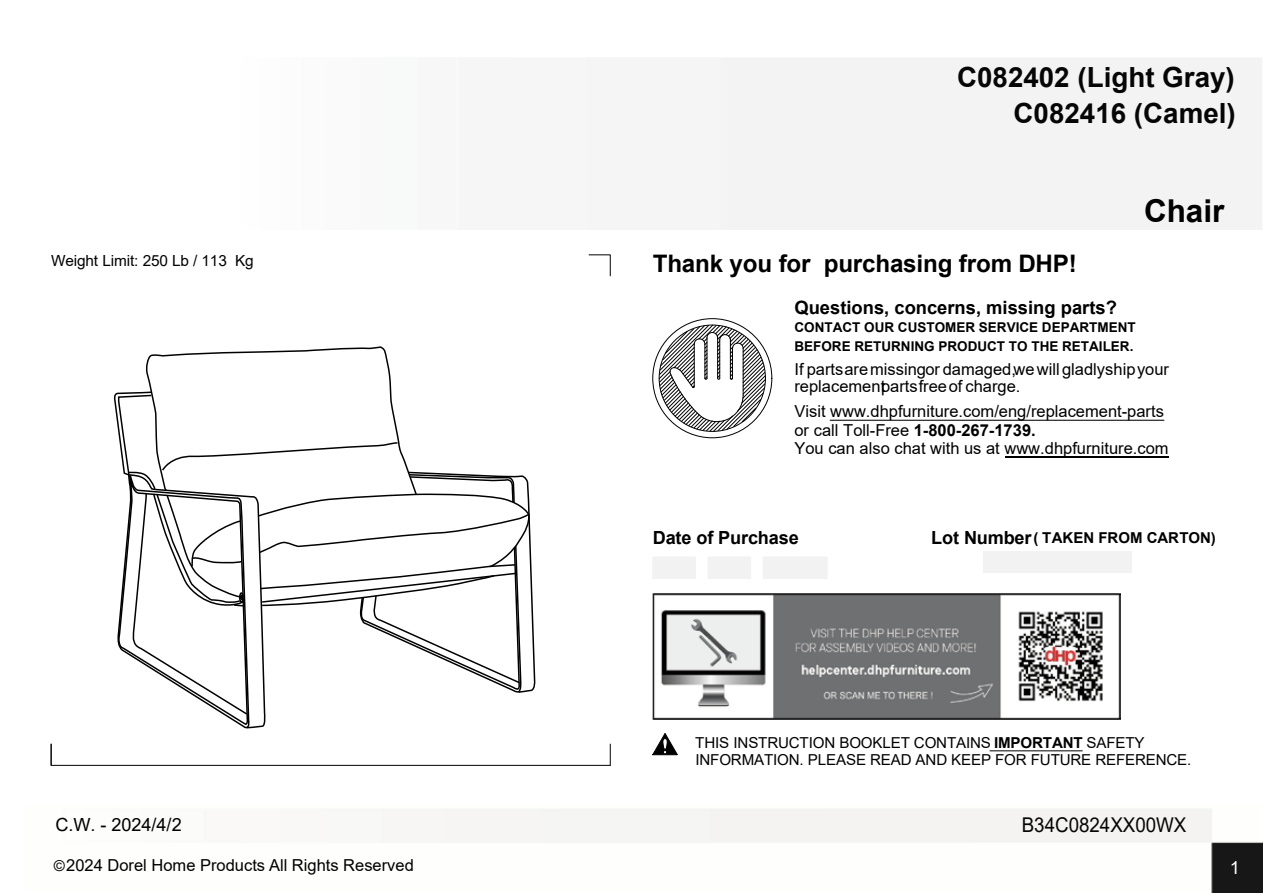
<style>
.page{position:relative;width:1263px;height:893px;background:#fff}
.page>*{position:absolute;margin:0;border:0;box-sizing:border-box;transform-origin:0 0}
.t1{font:700 31.5px "Arial";color:#000}
.t2{font:700 27.75px/35.7px "Arial";color:#060606;text-align:right}
.t3{font:700 24.15px "Arial";letter-spacing:-.015em;color:#000}
.t4{font:20.4px "Arial";color:#060606;scale:.92 1}
.t5{font:700 18.3px "Arial";color:#000}
.t6{font:700 18.15px "Arial";letter-spacing:-.015em;color:#000}
.t7{font:18.15px "Arial";color:#000}
.t8{font:18.15px "Arial";color:#fff}
.t9{font:16.5px/18.3px "Arial";color:#000}
.t10{font:15.3px "Arial";letter-spacing:-.015em;color:#000}
.t11{font:15.15px/16.8px "Arial";letter-spacing:-.015em;color:#000}
.t12{font:700 15px "Arial";color:#000}
.t13{font:700 13.5px/18.3px "Arial";color:#000}
.s1{font-weight:700}
.s2{font-size:15px}
</style>
<div class="page">
<img style="left:444px;top:809px;width:819px;height:83px">
<img style="left:653px;top:593px;width:468px;height:127px">
<div style="left:653px;top:557px;width:42px;height:21px;background:#f2f2f2"></div>
<div style="left:708px;top:557px;width:43px;height:21px;background:#f2f2f2"></div>
<div style="left:763px;top:557px;width:64px;height:21px;background:#f2f2f2"></div>
<svg style="left:589px;top:254px;width:22px;height:22px"></svg>
<svg style="left:652px;top:733px;width:26px;height:22px"></svg>
<svg style="left:659px;top:324px;width:107px;height:108px"></svg>
<hr style="left:743px;top:348px;width:1px;height:47px;background:#000">
<hr style="left:990px;top:750px;width:92px;height:1px;background:#000">
<hr style="left:1005px;top:456px;width:163px;height:1px;background:#000">
<hr style="left:830px;top:419px;width:334px;height:2px;background:#000">
<div style="left:983px;top:551px;width:149px;height:21px;background:#f2f2f2"></div>
<svg style="left:51px;top:346px;width:560px;height:420px"></svg>
<h2 class="t2" style="left:957px;top:60px;width:280px">C082402 (Light Gray)<br>C082416 (Camel)</h2>
<h1 class="t1" style="left:1144px;top:189px;width:82px">Chair</h1>
<p class="t10" style="left:51px;top:250px;width:204px">Weight Limit: 250 Lb / 113 Kg</p>
<h3 class="t3" style="left:653px;top:247px;width:426px">Thank you for purchasing from DHP!</h3>
<p class="t5" style="left:794px;top:294px;width:324px">Questions, concerns, missing parts?</p>
<p class="t13" style="left:794px;top:318px;width:343px">CONTACT OUR CUSTOMER SERVICE DEPARTMENT<br>BEFORE RETURNING PRODUCT TO THE RETAILER.</p>
<p class="t9" style="left:794px;top:361px;width:376px;line-height:16.6px">If partsaremissingor damaged,wewill gladlyshipyour replacementpartsfreeof charge.</p>
<p class="t9" style="left:794px;top:402px;width:376px">Visit www.dhpfurniture.com/eng/replacement-parts or call Toll-Free <span class="s1">1-800-267-1739.<br></span>You can also chat with us at www.dhpfurniture.com</p>
<p class="t6" style="left:653px;top:525px;width:148px">Date of Purchase</p>
<p class="t6" style="left:931px;top:525px;width:102px">Lot Number</p>
<p class="t12" style="left:1034px;top:527px;width:184px">( TAKEN FROM CARTON)</p>
<p class="t11" style="left:695px;top:734px;width:498px">THIS INSTRUCTION BOOKLET CONTAINS <span class="s1">IMPORTANT</span> SAFETY<br>INFORMATION. PLEASE READ AND KEEP FOR FUTURE REFERENCE.</p>
<p class="t7" style="left:55px;top:812px;width:128px">C.W. - 2024/4/2</p>
<p class="t4" style="left:1022px;top:810px;width:180px">B34C0824XX00WX</p>
<p class="t9" style="left:54px;top:856px;width:361px"><span class="s2">©</span>2024 Dorel Home Products All Rights Reserved</p>
<p class="t8" style="left:1230px;top:855px;width:12px">1</p>
</div>
